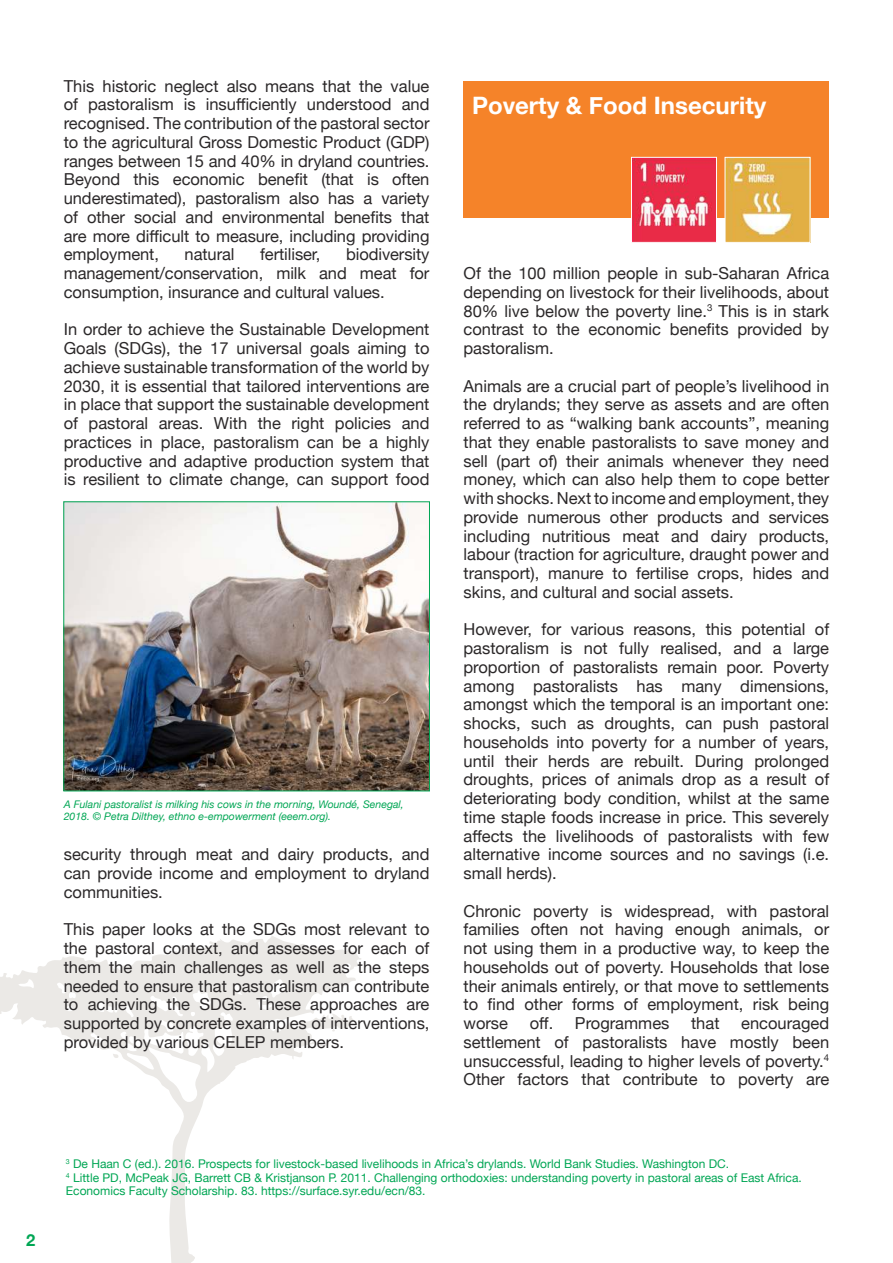
<style>
.page{position:relative;width:893px;height:1263px;background:#fff}
.page>*{position:absolute;margin:0;border:0;box-sizing:border-box;transform-origin:0 0}
.t1{font:700 24px "Helvetica Neue";color:#fff}
.t2{font:16.5px/18.8px "Helvetica Neue";color:#2b2829;text-align:justify}
.t3{font:700 16.5px "Helvetica Neue";color:#00a654}
.t4{font:12px/13.5px "Helvetica Neue";color:#00a654}
.t5{font:italic 10.5px/12px "Helvetica Neue";color:#00a654}
</style>
<div class="page">
<svg style="left:0;top:936px;width:361px;height:327px"></svg>
<img style="left:65px;top:503px;width:363px;height:286px">
<div style="left:63px;top:501px;width:367px;height:290px;border:1px solid #00a654"></div>
<div style="left:463px;top:82px;width:366px;height:136px;background:#f58329"></div>
<img style="left:633px;top:159px;width:82px;height:82px">
<div style="left:631px;top:157px;width:86px;height:86px;border:1px solid #fff"></div>
<img style="left:727px;top:159px;width:81px;height:82px">
<div style="left:725px;top:157px;width:85px;height:86px;border:1px solid #fff"></div>
<p class="t3" style="left:26px;top:1233px;width:11px">2</p>
<p class="t2" style="left:64px;top:77px;width:367px">This historic neglect also means that the value of pastoralism is insufficiently understood and recognised. The contribution of the pastoral sector to the agricultural Gross Domestic Product (GDP) ranges between 15 and 40% in dryland countries.<br>Beyond this economic benefit (that is often underestimated), pastoralism also has a variety of other social and environmental benefits that are more difficult to measure, including providing employment,</p>
<p class="t2" style="left:185px;top:246px;width:51px">natural</p>
<p class="t2" style="left:260px;top:246px;width:62px">fertiliser,</p>
<p class="t2" style="left:64px;top:246px;width:367px;text-indent:282px">biodiversity management/conservation, milk and meat for consumption, insurance and cultural values.</p>
<p class="t2" style="left:64px;top:321px;width:367px">In order to achieve the Sustainable Development Goals (SDGs), the 17 universal goals aiming to achieve sustainable transformation of the world by 2030, it is essential that tailored interventions are in place that support the sustainable development of pastoral areas. With the right policies and practices in place, pastoralism can be a highly productive and adaptive production system that is resilient to climate change, can support food</p>
<p class="t5" style="left:64px;top:800px;width:341px">A Fulani pastoralist is milking his cows in the morning, Woundé, Senegal,<br>2018. © Petra Dilthey, ethno e-empowerment (eeem.org).</p>
<p class="t2" style="left:64px;top:846px;width:367px">security through meat and dairy products, and can provide income and employment to dryland communities.</p>
<p class="t2" style="left:64px;top:921px;width:367px">This paper looks at the SDGs most relevant to the pastoral context, and assesses for each of them the main challenges as well as the steps needed to ensure that pastoralism can contribute to achieving the SDGs. These approaches are supported by concrete examples of interventions, provided by various CELEP members.</p>
<h1 class="t1" style="left:472px;top:96px;width:296px">Poverty &amp; Food Insecurity</h1>
<p class="t2" style="left:463px;top:265px;width:367px">Of the 100 million people in sub-Saharan Africa depending on livestock for their livelihoods, about 80% live below the poverty line.<sup>3</sup> This is in stark contrast to the economic benefits provided by pastoralism.</p>
<p class="t2" style="left:463px;top:377px;width:367px">Animals are a crucial part of people’s livelihood in the drylands; they serve as assets and are often referred to as “walking bank accounts”, meaning that they enable pastoralists to save money and sell (part of) their animals whenever they need money, which can also help them to cope better with shocks. Next to income and employment, they provide numerous other products and services including nutritious meat and dairy products, labour (traction for agriculture, draught power and transport), manure to fertilise crops, hides and skins, and cultural and social assets.</p>
<p class="t2" style="left:463px;top:621px;width:367px">However, for various reasons, this potential of pastoralism is not fully realised, and a large proportion of pastoralists remain poor. Poverty among pastoralists has many dimensions, amongst which the temporal is an important one: shocks, such as droughts, can push pastoral households into poverty for a number of years, until their herds are rebuilt. During prolonged droughts, prices of animals drop as a result of deteriorating body condition, whilst at the same time staple foods increase in price. This severely affects the livelihoods of pastoralists with few alternative income sources and no savings (i.e. small herds).</p>
<p class="t2" style="left:463px;top:902px;width:367px">Chronic poverty is widespread, with pastoral families often not having enough animals, or not using them in a productive way, to keep the households out of poverty. Households that lose their animals entirely, or that move to settlements to find other forms of employment, risk being worse</p>
<p class="t2" style="left:530px;top:1015px;width:25px">off.</p>
<p class="t2" style="left:575px;top:1015px;width:96px">Programmes</p>
<p class="t2" style="left:691px;top:1015px;width:30px">that</p>
<p class="t2" style="left:463px;top:1015px;width:367px;text-indent:278px">encouraged settlement of pastoralists have mostly been unsuccessful, leading to higher levels of poverty.<sup>4<br></sup>Other factors that contribute to poverty are</p>
<p class="t4" style="left:66px;top:1158px;width:737px"><sup>3</sup> De Haan C (ed.). 2016. Prospects for livestock-based livelihoods in Africa’s drylands. World Bank Studies. Washington DC.<br><sup>4</sup> Little PD, McPeak JG, Barrett CB &amp; Kristjanson P. 2011. Challenging orthodoxies: understanding poverty in pastoral areas of East Africa.<br>Economics Faculty Scholarship. 83. https://surface.syr.edu/ecn/83.</p>
</div>
